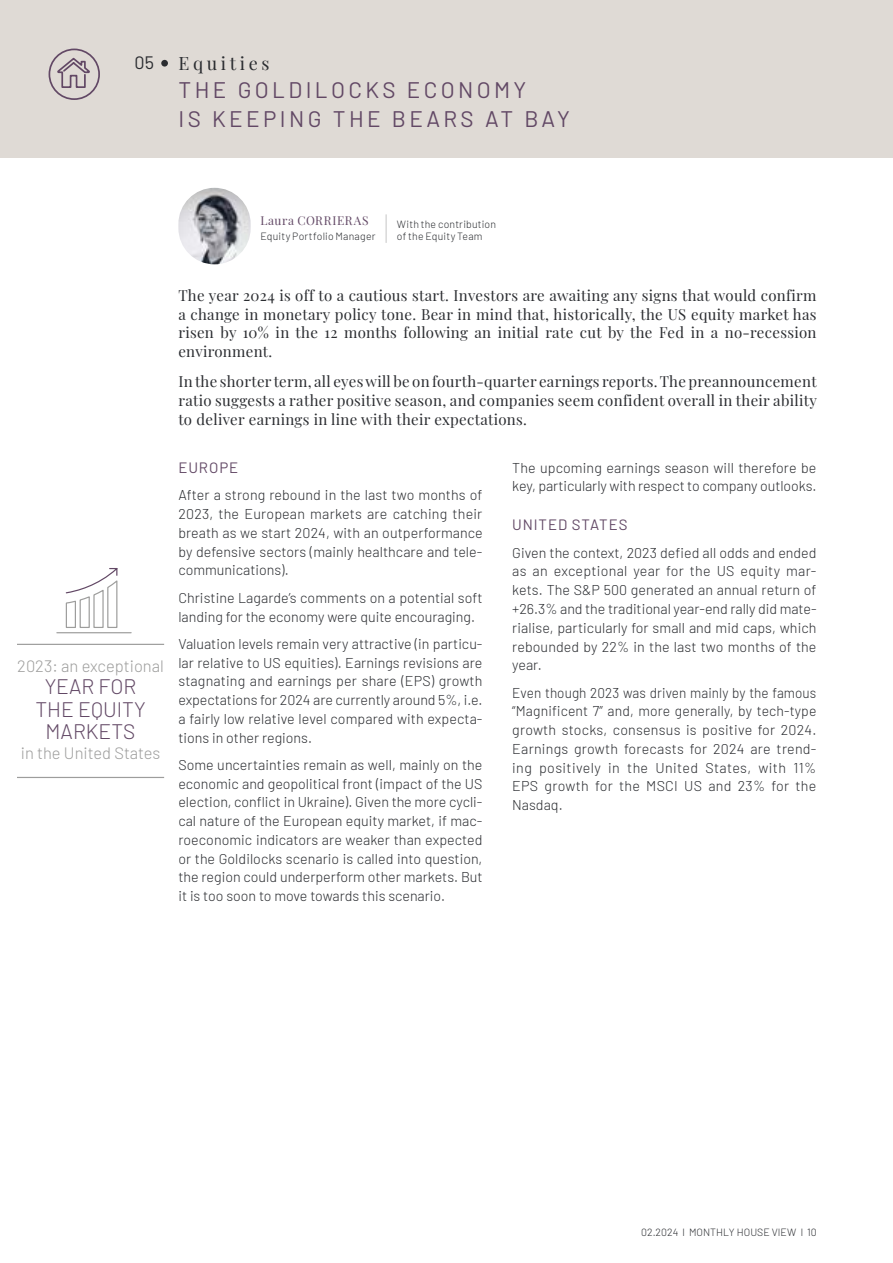
<style>
.page{position:relative;width:893px;height:1263px;background:#fff}
.page>*{position:absolute;margin:0;border:0;box-sizing:border-box;transform-origin:0 0}
.t1{font:22.5px/28.5px "Barlow";letter-spacing:.15em;color:#624865}
.t2{font:300 21px/22.5px "Barlow";color:#624865;text-align:center}
.t3{font:18px "Playfair Display";letter-spacing:.2em;color:#2a2c30}
.t4{font:18px "Barlow";color:#2a2c30}
.t5{font:300 16.5px "Barlow";color:#9d9d9c}
.t6{font:15px/18.8px "Playfair Display";letter-spacing:.02em;color:#2a2c30;text-align:justify}
.t7{font:15px "Barlow";letter-spacing:.065em;color:#624865}
.t8{font:300 14.25px/18.8px "Barlow";color:#2a2c30;text-align:justify}
.t9{font:300 14.25px/18.8px "Barlow";color:#2a2c30;text-align:justify;scale:.95 1}
.t10{font:12px "Playfair Display";letter-spacing:.05em;color:#624865}
.t11{font:300 10.5px/12px "Barlow";letter-spacing:.015em;color:#2a2c30}
</style>
<div class="page">
<div style="left:0;top:0;width:893px;height:157px;background:#dfdad5"></div>
<hr style="left:17px;top:644px;width:147px;height:1px;background:#9d9d9c">
<hr style="left:17px;top:777px;width:147px;height:1px;background:#9d9d9c">
<svg style="left:56px;top:568px;width:76px;height:66px"></svg>
<div style="left:161px;top:60px;width:7px;height:7px;background:#2a2c30;border-radius:50%"></div>
<img style="left:178px;top:188px;width:73px;height:76px;border-radius:36px">
<svg style="left:386px;top:214px;width:1px;height:29px"></svg>
<svg style="left:48px;top:48px;width:52px;height:52px"></svg>
<p class="t4" style="left:135px;top:50px;width:21px">05</p>
<p class="t3" style="left:179px;top:49px;width:92px">Equities</p>
<h1 class="t1" style="left:179px;top:74px;width:393px">THE GOLDILOCKS ECONOMY<br>IS KEEPING THE BEARS AT BAY</h1>
<p class="t10" style="left:260px;top:211px;width:110px">Laura CORRIERAS</p>
<p class="t11" style="left:260px;top:229px;width:117px">Equity Portfolio Manager</p>
<p class="t11" style="left:397px;top:217px;width:101px">With the contribution of the Equity Team</p>
<p class="t5" style="left:17px;top:654px;width:148px">2023: an exceptional</p>
<h2 class="t2" style="left:35px;top:674px;width:112px">YEAR FOR<br>THE EQUITY<br>MARKETS</h2>
<p class="t5" style="left:21px;top:741px;width:141px">in the United States</p>
<p class="t6" style="left:178px;top:284px;width:640px">The year 2024 is off to a cautious start. Investors are awaiting any signs that would confirm a change in monetary policy tone. Bear in mind that, historically, the US equity market has risen by 10% in the 12 months following an initial rate cut by the Fed in a no-recession environment.</p>
<p class="t6" style="left:178px;top:371px;width:640px">In the shorter term, all eyes will be on fourth-quarter earnings reports. The preannouncement ratio suggests a rather positive season, and companies seem confident overall in their ability to deliver earnings in line with their expectations.</p>
<p class="t7" style="left:178px;top:457px;width:62px">EUROPE</p>
<p class="t8" style="left:178px;top:485px;width:306px">After a strong rebound in the last two months of 2023, the European markets are catching their breath as we start 2024, with an outperformance by defensive sectors (mainly healthcare and tele&shy;communications).</p>
<p class="t8" style="left:178px;top:587px;width:306px">Christine Lagarde’s comments on a potential soft landing for the economy were quite encouraging.</p>
<p class="t8" style="left:178px;top:633px;width:306px">Valuation levels remain very attractive (in particu&shy;lar relative to US equities). Earnings revisions are stagnating and earnings per share (EPS) growth expectations for 2024 are currently around 5%, i.e. a fairly low relative level compared with expecta&shy;tions in other regions.</p>
<p class="t8" style="left:178px;top:754px;width:306px">Some uncertainties remain as well, mainly on the economic and geopolitical front (impact of the US election, conflict in Ukraine). Given the more cycli&shy;cal nature of the European equity market, if mac&shy;roeconomic indicators are weaker than expected or the Goldilocks scenario is called into question, the region could underperform other markets. But it is too soon to move towards this scenario.</p>
<p class="t8" style="left:512px;top:457px;width:306px">The upcoming earnings season will therefore be key, particularly with respect to company outlooks.</p>
<p class="t7" style="left:512px;top:514px;width:117px">UNITED STATES</p>
<p class="t8" style="left:512px;top:542px;width:306px">Given the context, 2023 defied all odds and ended as an exceptional year for the US equity mar&shy;kets. The S&amp;P 500 generated an annual return of +26.3% and the traditional year-end rally did mate&shy;rialise, particularly for small and mid caps, which rebounded by 22% in the last two months of the year.</p>
<p class="t9" style="left:512px;top:682px;width:322px">Even though 2023 was driven mainly by the famous “Magnificent 7” and, more generally, by tech-type growth stocks, consensus is positive for 2024.<br>Earnings growth forecasts for 2024 are trend&shy;ing positively in the United States, with 11% EPS growth for the MSCI US and 23% for the Nasdaq.</p>
<p class="t11" style="left:641px;top:1226px;width:177px">02.2024 l MONTHLY HOUSE VIEW l 10</p>
</div>
